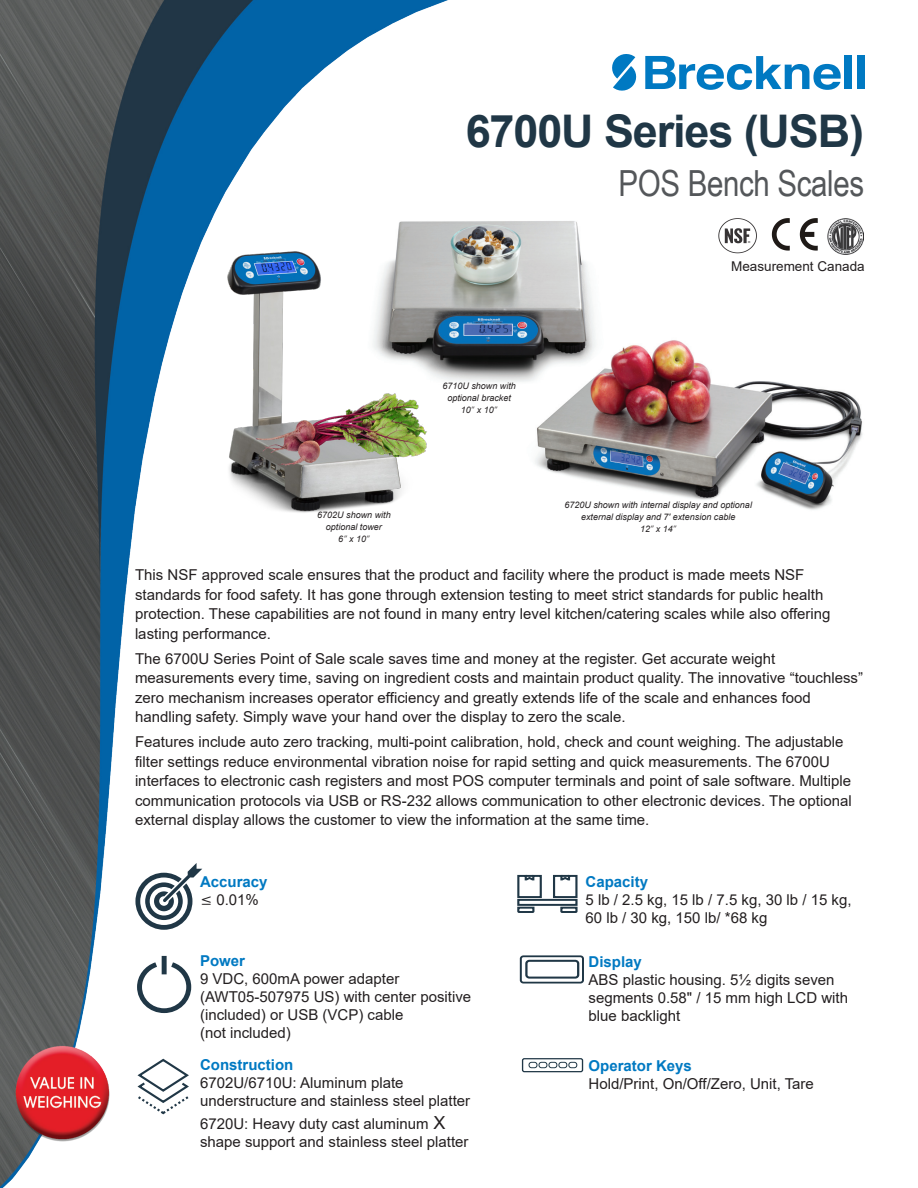
<style>
.page{position:relative;width:918px;height:1188px;background:#fff}
.page>*{position:absolute;margin:0;border:0;box-sizing:border-box;transform-origin:0 0}
.t1{font:700 45px "Arial";letter-spacing:-.025em;color:#203746}
.t2{font:36px "Arial Narrow";letter-spacing:-.01em;color:#54575a}
.t3{font:15px/19.5px "Arial";color:#231f20}
.t4{font:700 15px "Arial";color:#0079c2}
.t5{font:13.5px "Arial";color:#231f20}
.t6{font:italic 9px/12px "Arial";color:#231f20;text-align:center}
.t7{font:700 2.7px "Arial";color:#373435;scale:1.1 1}
.s1{font-family:"Segoe UI"}
.s2{font-size:18px}
</style>
<div class="page">
<img style="left:0;top:0;width:865px;height:1188px">
<svg style="left:612px;top:54px;width:26px;height:37px"></svg>
<svg style="left:645px;top:56px;width:196px;height:34px"></svg>
<div style="left:845px;top:56px;width:7px;height:33px;background:#0079c2"></div>
<div style="left:858px;top:56px;width:7px;height:33px;background:#0079c2"></div>
<img style="left:188px;top:230px;width:253px;height:297px">
<img style="left:358px;top:203px;width:257px;height:186px">
<svg style="left:135px;top:959px;width:59px;height:56px"></svg>
<div style="left:162px;top:956px;width:5px;height:18px;background:#203746"></div>
<div style="left:520px;top:955px;width:64px;height:29px;border:2px solid #203746;border-radius:3px"></div>
<div style="left:525px;top:960px;width:54px;height:19px;border:2px solid #203746;border-radius:3px"></div>
<div style="left:522px;top:1058px;width:61px;height:14px;border:1px solid #203746;border-radius:2px"></div>
<div style="left:529px;top:1062px;width:8px;height:6px;border:1px solid #203746;border-radius:2px"></div>
<div style="left:539px;top:1062px;width:8px;height:6px;border:1px solid #203746;border-radius:2px"></div>
<div style="left:549px;top:1062px;width:8px;height:6px;border:1px solid #203746;border-radius:2px"></div>
<div style="left:558px;top:1062px;width:9px;height:6px;border:1px solid #203746;border-radius:2px"></div>
<div style="left:568px;top:1062px;width:9px;height:6px;border:1px solid #203746;border-radius:2px"></div>
<svg style="left:136px;top:1057px;width:55px;height:59px"></svg>
<svg style="left:516px;top:906px;width:20px;height:8px"></svg>
<div style="left:517px;top:899px;width:61px;height:7px;border:2px solid #203746"></div>
<svg style="left:559px;top:906px;width:20px;height:8px"></svg>
<svg style="left:516px;top:874px;width:27px;height:25px"></svg>
<svg style="left:552px;top:874px;width:27px;height:25px"></svg>
<img style="left:828px;top:218px;width:36px;height:36px">
<svg style="left:772px;top:218px;width:18px;height:33px"></svg>
<svg style="left:800px;top:218px;width:18px;height:33px"></svg>
<svg style="left:718px;top:218px;width:39px;height:35px"></svg>
<img style="left:518px;top:327px;width:347px;height:189px">
<svg style="left:135px;top:863px;width:76px;height:67px"></svg>
<h1 class="t1" style="left:466px;top:99px;width:400px">6700U Series (USB)</h1>
<h2 class="t2" style="left:619px;top:157px;width:247px">POS Bench Scales</h2>
<p class="t7" style="left:748px;top:240px;width:4px">®</p>
<p class="t6" style="left:317px;top:509px;width:75px">6702U shown with optional tower<br>6<span class="s1">”</span> x 10<span class="s1">”</span></p>
<p class="t6" style="left:442px;top:380px;width:75px">6710U shown with optional bracket<br>10<span class="s1">”</span> x 10<span class="s1">”</span></p>
<p class="t5" style="left:731px;top:257px;width:135px">Measurement Canada</p>
<p class="t6" style="left:564px;top:499px;width:189px">6720U shown with internal display and optional external display and 7' extension cable<br>12<span class="s1">”</span> x 14<span class="s1">”</span></p>
<p class="t3" style="left:135px;top:565px;width:697px">This NSF approved scale ensures that the product and facility where the product is made meets NSF standards for food safety. It has gone through extension testing to meet strict standards for public health protection. These capabilities are not found in many entry level kitchen/catering scales while also offering lasting performance.</p>
<p class="t3" style="left:135px;top:649px;width:730px">The 6700U Series Point of Sale scale saves time and money at the register. Get accurate weight measurements every time, saving on ingredient costs and maintain product quality. The innovative “touchless” zero mechanism increases operator efficiency and greatly extends life of the scale and enhances food handling safety. Simply wave your hand over the display to zero the scale.</p>
<p class="t3" style="left:135px;top:732px;width:718px">Features include auto zero tracking, multi-point calibration, hold, check and count weighing. The adjustable filter settings reduce environmental vibration noise for rapid setting and quick measurements. The 6700U interfaces to electronic cash registers and most POS computer terminals and point of sale software. Multiple communication protocols via USB or RS-232 allows communication to other electronic devices. The optional external display allows the customer to view the information at the same time.</p>
<p class="t4" style="left:200px;top:871px;width:69px">Accuracy</p>
<p class="t3" style="left:216px;top:890px;width:44px">0.01%</p>
<p class="t4" style="left:200px;top:951px;width:47px">Power</p>
<p class="t3" style="left:200px;top:970px;width:273px;line-height:18px">9 VDC, 600mA power adapter (AWT05-507975 US) with center positive (included) or USB (VCP) cable<br>(not included)</p>
<p class="t4" style="left:200px;top:1054px;width:95px">Construction</p>
<p class="t3" style="left:200px;top:1074px;width:272px;line-height:18px">6702U/6710U: Aluminum plate understructure and stainless steel platter</p>
<p class="t3" style="left:200px;top:1114px;width:270px;line-height:18px">6720U: Heavy duty cast aluminum <span class="s2">X </span>shape support and stainless steel platter</p>
<p class="t4" style="left:586px;top:871px;width:64px">Capacity</p>
<p class="t3" style="left:586px;top:891px;width:268px;line-height:18px">5 lb / 2.5 kg, 15 lb / 7.5 kg, 30 lb / 15 kg,<br>60 lb / 30 kg, 150 lb/ *68 kg</p>
<p class="t4" style="left:589px;top:951px;width:55px">Display</p>
<p class="t3" style="left:589px;top:971px;width:261px;line-height:18px">ABS plastic housing. 5½ digits seven segments 0.58" / 15 mm high LCD with blue backlight</p>
<p class="t4" style="left:589px;top:1055px;width:105px">Operator Keys</p>
<p class="t3" style="left:589px;top:1074px;width:227px">Hold/Print, On/Off/Zero, Unit, Tare</p>
</div>
